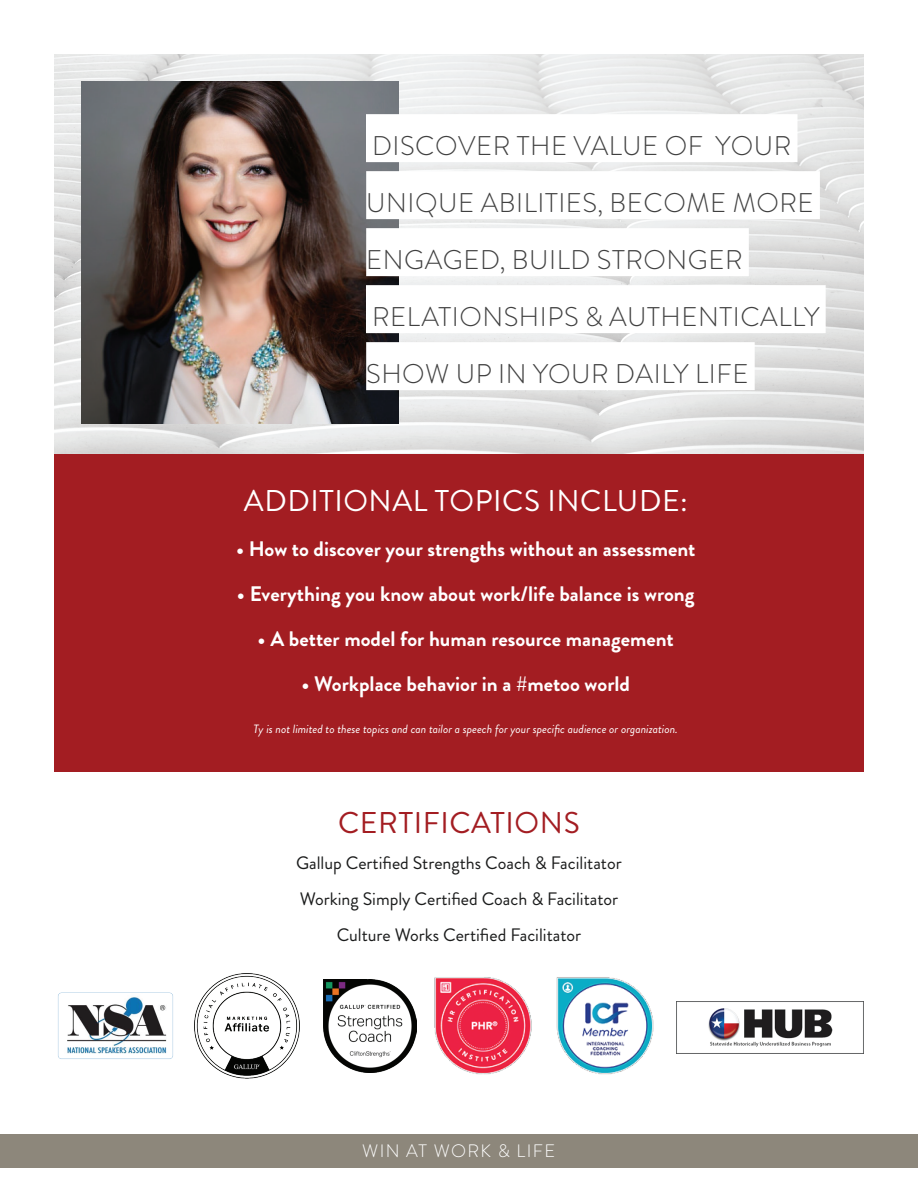
<style>
.page{position:relative;width:918px;height:1188px;background:#fff}
.page>*{position:absolute;margin:0;border:0;box-sizing:border-box;transform-origin:0 0}
.t1{font:30px "Brandon Grotesque";letter-spacing:.02em;color:#fff}
.t2{font:30px "Brandon Grotesque";letter-spacing:.02em;color:#a31d22}
.t3{font:300 27px/57px "Brandon Grotesque";letter-spacing:.02em;color:#404040}
.t4{font:700 21px "Brandon Grotesque";color:#fff}
.t5{font:18px/36px "Brandon Grotesque";color:#1a1b1b;text-align:center}
.t6{font:300 18px "Brandon Grotesque";letter-spacing:.075em;color:#fff}
.t7{font:italic 12px "Brandon Grotesque";color:#fff}
</style>
<div class="page">
<div style="left:0;top:1134px;width:918px;height:34px;background:#8d877b"></div>
<div style="left:54px;top:413px;width:810px;height:359px;background:#a31d22"></div>
<img style="left:54px;top:54px;width:810px;height:400px">
<img style="left:81px;top:81px;width:317px;height:342px">
<div style="left:366px;top:114px;width:432px;height:48px;background:#fff"></div>
<div style="left:366px;top:171px;width:454px;height:48px;background:#fff"></div>
<div style="left:366px;top:228px;width:383px;height:48px;background:#fff"></div>
<div style="left:366px;top:285px;width:460px;height:48px;background:#fff"></div>
<div style="left:366px;top:342px;width:389px;height:48px;background:#fff"></div>
<img style="left:676px;top:1001px;width:188px;height:52px">
<img style="left:58px;top:992px;width:115px;height:67px">
<img style="left:556px;top:977px;width:98px;height:98px">
<img style="left:434px;top:977px;width:98px;height:98px">
<img style="left:324px;top:980px;width:92px;height:92px">
<img style="left:194px;top:973px;width:106px;height:106px">
<p class="t3" style="left:366px;top:117px;width:455px">DISCOVER THE VALUE OF YOUR<br>UNIQUE ABILITIES, BECOME MORE<br>ENGAGED, BUILD STRONGER<br>RELATIONSHIPS &amp; AUTHENTICALLY<br>SHOW UP IN YOUR DAILY LIFE</p>
<h1 class="t1" style="left:244px;top:480px;width:445px">ADDITIONAL TOPICS INCLUDE:</h1>
<p class="t4" style="left:236px;top:534px;width:461px">• How to discover your strengths without an assessment</p>
<p class="t4" style="left:237px;top:579px;width:459px">• Everything you know about work/life balance is wrong</p>
<p class="t4" style="left:258px;top:624px;width:418px">• A better model for human resource management</p>
<p class="t4" style="left:301px;top:669px;width:330px">• Workplace behavior in a #metoo world</p>
<p class="t7" style="left:254px;top:721px;width:426px">Ty is not limited to these topics and can tailor a speech for your specific audience or organization.</p>
<h1 class="t2" style="left:338px;top:802px;width:243px">CERTIFICATIONS</h1>
<p class="t5" style="left:296px;top:845px;width:327px">Gallup Certified Strengths Coach &amp; Facilitator<br>Working Simply Certified Coach &amp; Facilitator<br>Culture Works Certified Facilitator</p>
<p class="t6" style="left:362px;top:1139px;width:194px">WIN AT WORK &amp; LIFE</p>
</div>
